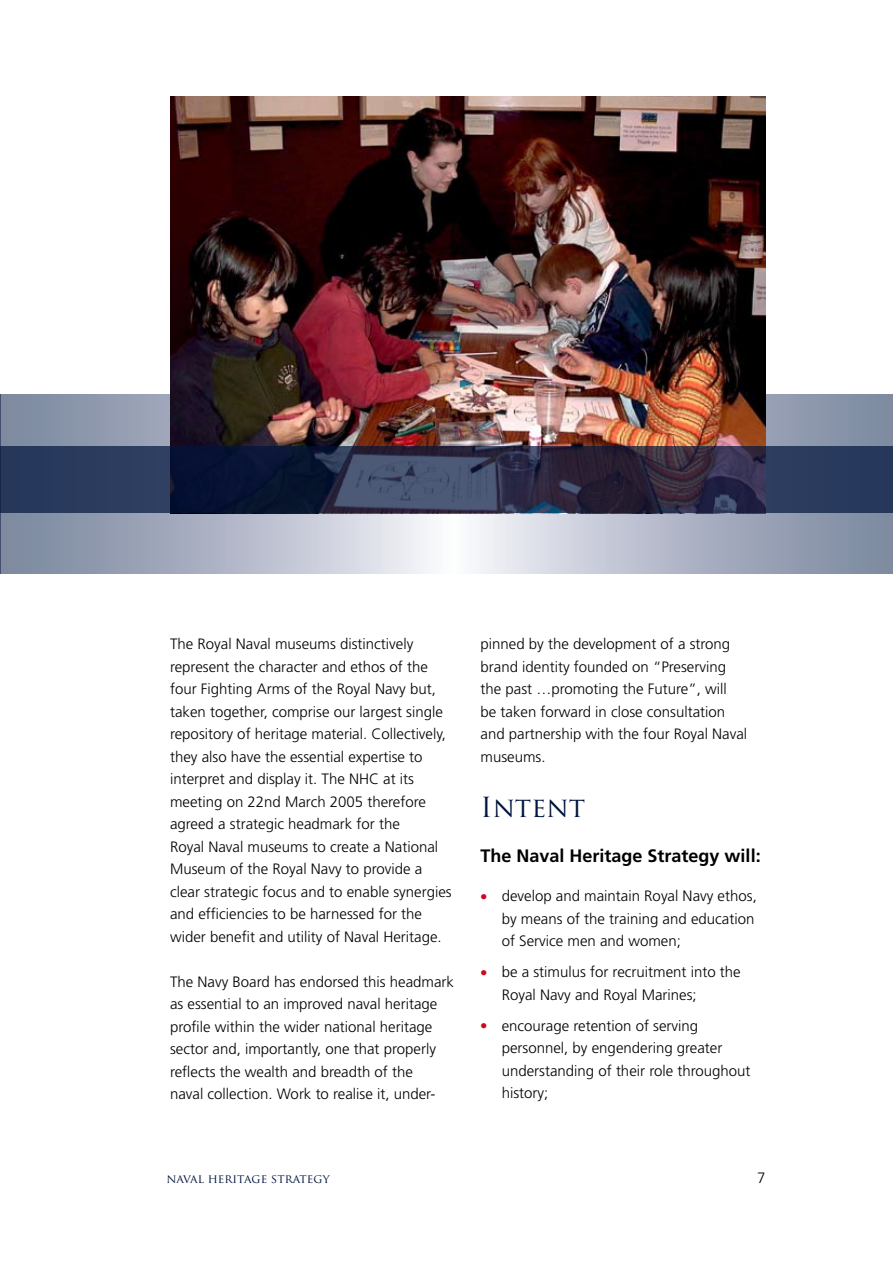
<style>
.page{position:relative;width:893px;height:1263px;background:#fff}
.page>*{position:absolute;margin:0;border:0;box-sizing:border-box;transform-origin:0 0}
.t1{font:27px "Trajan Pro";color:#00143d}
.t2{font:700 18px "Frutiger";color:#000}
.t3{font:300 15px/22.5px "Frutiger";color:#000}
.t4{font:12px "Trajan Pro";color:#00143d}
.s1{color:#cc071e}
</style>
<div class="page">
<svg style="left:1px;top:394px;width:891px;height:179px;background:#aab1c1"></svg>
<img style="left:170px;top:96px;width:595px;height:350px">
<svg style="left:1px;top:446px;width:891px;height:67px;background:#28304d"></svg>
<hr style="left:0;top:394px;width:1px;height:179px;background:#40506e">
<hr style="left:0;top:446px;width:1px;height:67px;background:#00143d">
<p class="t3" style="left:170px;top:633px;width:283px">The Royal Naval museums distinctively represent the character and ethos of the four Fighting Arms of the Royal Navy but, taken together, comprise our largest single repository of heritage material. Collectively, they also have the essential expertise to interpret and display it. The NHC at its meeting on 22nd March 2005 therefore agreed a strategic headmark for the<br>Royal Naval museums to create a National Museum of the Royal Navy to provide a clear strategic focus and to enable synergies and efficiencies to be harnessed for the wider benefit and utility of Naval Heritage.</p>
<p class="t3" style="left:170px;top:970px;width:285px">The Navy Board has endorsed this headmark as essential to an improved naval heritage profile within the wider national heritage sector and, importantly, one that properly reflects the wealth and breadth of the<br>naval collection. Work to realise it, under-</p>
<p class="t3" style="left:480px;top:633px;width:268px">pinned by the development of a strong brand identity founded on “Preserving the past …promoting the Future”, will<br>be taken forward in close consultation and partnership with the four Royal Naval museums.</p>
<h1 class="t1" style="left:480px;top:789px;width:106px">Intent</h1>
<p class="t2" style="left:480px;top:845px;width:282px">The Naval Heritage Strategy will:</p>
<p class="t3" style="left:502px;top:885px;width:257px;text-indent:-21px"><span class="s1">●</span> develop and maintain Royal Navy ethos, by means of the training and education of Service men and women;</p>
<p class="t3" style="left:502px;top:961px;width:240px;text-indent:-21px"><span class="s1">●</span> be a stimulus for recruitment into the<br>Royal Navy and Royal Marines;</p>
<p class="t3" style="left:502px;top:1014px;width:250px;text-indent:-21px"><span class="s1">●</span> encourage retention of serving personnel, by engendering greater understanding of their role throughout history;</p>
<p class="t4" style="left:167px;top:1171px;width:165px">naval heritage strategy</p>
</div>
